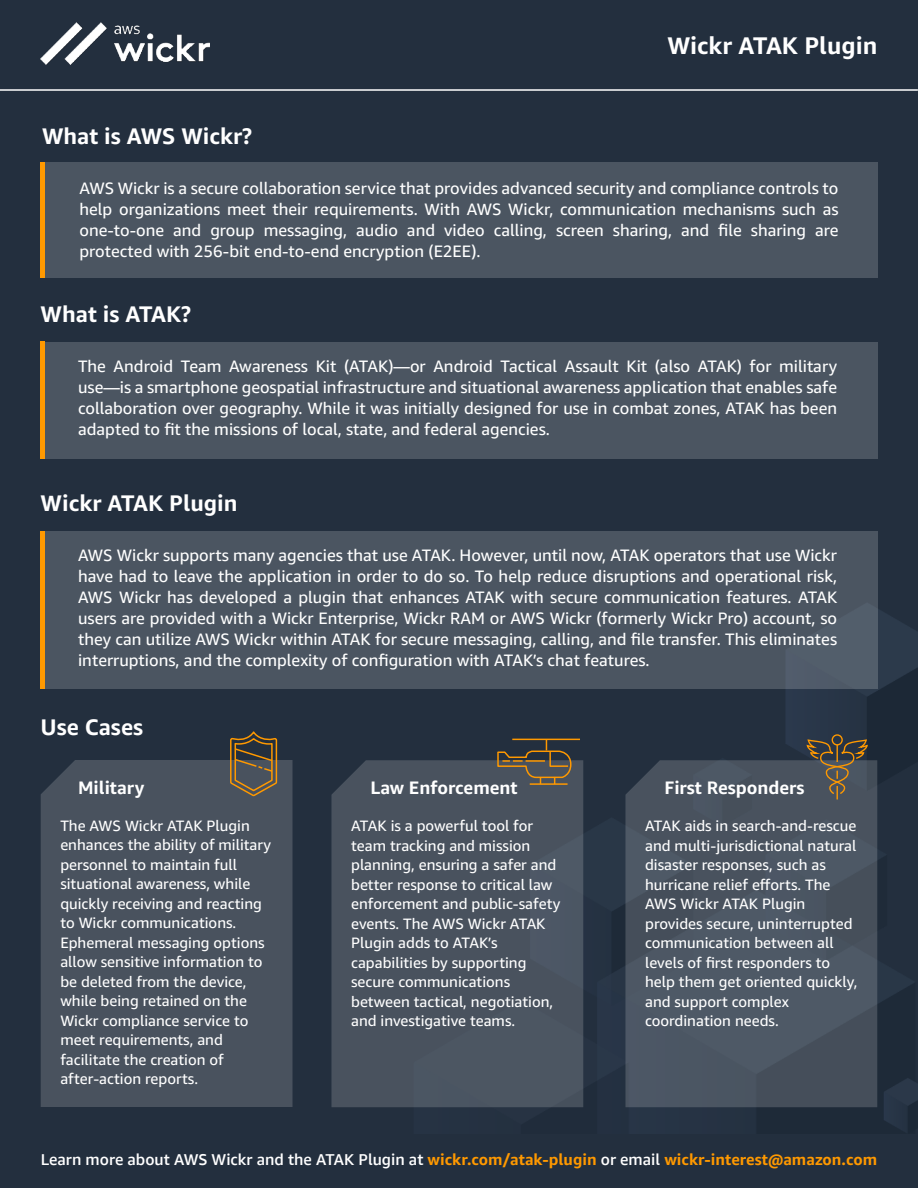
<style>
.page{position:relative;width:918px;height:1188px;background:#fff}
.page>*{position:absolute;margin:0;border:0;box-sizing:border-box;transform-origin:0 0}
.t1{font:700 24px "Amazon Ember";color:#fff}
.t2{font:700 22.5px "Amazon Ember";color:#fff}
.t3{font:700 18px "Amazon Ember";color:#fff}
.t4{font:16.5px/21px "Amazon Ember";color:#fff;text-align:justify}
.t5{font:500 15.75px "Amazon Ember";color:#fff}
.t6{font:15px/19.5px "Amazon Ember";color:#fff}
.s1{font-weight:700;color:#f90}
</style>
<div class="page">
<div style="left:0;top:0;width:918px;height:597px;background:#232f3e"></div>
<img style="left:0;top:597px;width:918px;height:537px">
<div style="left:44px;top:342px;width:834px;height:117px;background:#4b5561"></div>
<hr style="left:41px;top:342px;width:4px;height:117px;background:#f90">
<div style="left:44px;top:531px;width:834px;height:157px;background:#4b5561"></div>
<hr style="left:41px;top:531px;width:4px;height:157px;background:#f90">
<div style="left:44px;top:162px;width:834px;height:115px;background:#4b5561"></div>
<hr style="left:41px;top:162px;width:4px;height:115px;background:#f90">
<hr style="left:0;top:89px;width:918px;height:2px;background:#fff">
<div style="left:0;top:1134px;width:918px;height:54px;background:#232f3e"></div>
<div style="left:41px;top:760px;width:252px;height:347px;background:#49525e"></div>
<div style="left:331px;top:760px;width:252px;height:347px;background:#49525e"></div>
<svg style="left:625px;top:760px;width:252px;height:347px;background:#48525f"></svg>
<hr style="left:512px;top:739px;width:68px;height:1px;background:#f90">
<hr style="left:530px;top:783px;width:38px;height:2px;background:#f90">
<svg style="left:497px;top:739px;width:74px;height:45px;background:#544e42"></svg>
<svg style="left:229px;top:729px;width:49px;height:69px;background:#5c5241"></svg>
<div style="left:832px;top:734px;width:11px;height:12px;border:1px solid #f90;border-radius:50%"></div>
<svg style="left:806px;top:739px;width:63px;height:60px;background:#57534b"></svg>
<img style="left:40px;top:22px;width:170px;height:43px">
<h1 class="t1" style="left:667px;top:36px;width:212px">Wickr ATAK Plugin</h1>
<h2 class="t2" style="left:42px;top:127px;width:212px">What is AWS Wickr?</h2>
<p class="t4" style="left:80px;top:179px;width:761px">AWS Wickr is a secure collaboration service that provides advanced security and compliance controls to help organizations meet their requirements. With AWS Wickr, communication mechanisms such as one-to-one and group messaging, audio and video calling, screen sharing, and file sharing are protected with 256-bit end-to-end encryption (E2EE).</p>
<h2 class="t2" style="left:41px;top:305px;width:152px">What is ATAK?</h2>
<p class="t4" style="left:78px;top:357px;width:761px">The Android Team Awareness Kit (ATAK)—or Android Tactical Assault Kit (also ATAK) for military use—is a smartphone geospatial infrastructure and situational awareness application that enables safe collaboration over geography. While it was initially designed for use in combat zones, ATAK has been adapted to fit the missions of local, state, and federal agencies.</p>
<h2 class="t2" style="left:41px;top:494px;width:199px">Wickr ATAK Plugin</h2>
<p class="t4" style="left:78px;top:546px;width:761px">AWS Wickr supports many agencies that use ATAK. However, until now, ATAK operators that use Wickr have had to leave the application in order to do so. To help reduce disruptions and operational risk, AWS Wickr has developed a plugin that enhances ATAK with secure communication features. ATAK users are provided with a Wickr Enterprise, Wickr RAM or AWS Wickr (formerly Wickr Pro) account, so they can utilize AWS Wickr within ATAK for secure messaging, calling, and file transfer. This eliminates interruptions, and the complexity of configuration with ATAK’s chat features.</p>
<h2 class="t2" style="left:41px;top:718px;width:104px">Use Cases</h2>
<p class="t3" style="left:78px;top:781px;width:68px">Military</p>
<p class="t6" style="left:60px;top:817px;width:212px">The AWS Wickr ATAK Plugin enhances the ability of military personnel to maintain full situational awareness, while quickly receiving and reacting to Wickr communications.<br>Ephemeral messaging options allow sensitive information to be deleted from the device, while being retained on the<br>Wickr compliance service to meet requirements, and facilitate the creation of after-action reports.</p>
<p class="t3" style="left:371px;top:781px;width:149px">Law Enforcement</p>
<p class="t6" style="left:351px;top:817px;width:211px">ATAK is a powerful tool for team tracking and mission planning, ensuring a safer and better response to critical law enforcement and public-safety events. The AWS Wickr ATAK<br>Plugin adds to ATAK’s capabilities by supporting secure communications between tactical, negotiation, and investigative teams.</p>
<p class="t3" style="left:665px;top:781px;width:141px">First Responders</p>
<p class="t6" style="left:645px;top:817px;width:214px">ATAK aids in search-and-rescue and multi-jurisdictional natural disaster responses, such as hurricane relief efforts. The<br>AWS Wickr ATAK Plugin provides secure, uninterrupted communication between all levels of first responders to help them get oriented quickly, and support complex coordination needs.</p>
<p class="t5" style="left:41px;top:1153px;width:838px">Learn more about AWS Wickr and the ATAK Plugin at <span class="s1">wickr.com/atak-plugin</span> or email <span class="s1">wickr-interest@amazon.com</span></p>
</div>
